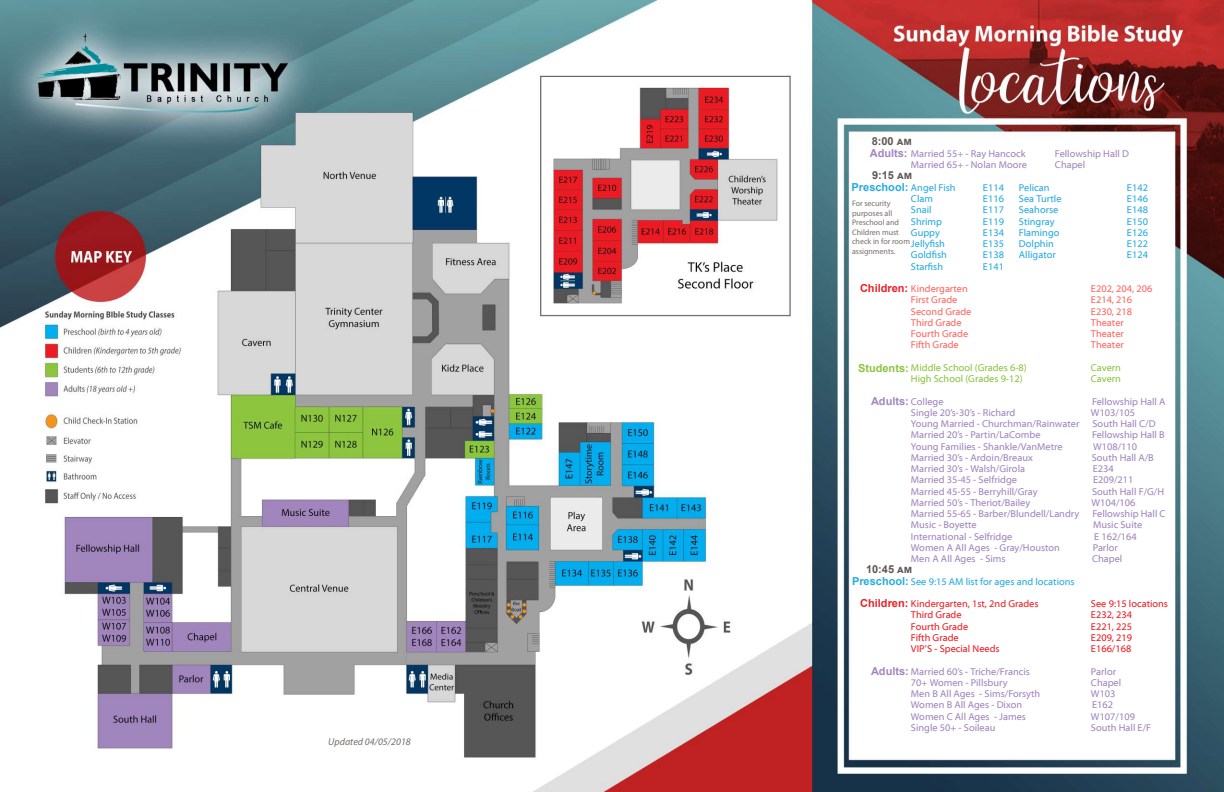
<style>
.page{position:relative;width:1224px;height:792px;background:#fff}
.page>*{position:absolute;margin:0;border:0;box-sizing:border-box;transform-origin:0 0}
.t1{font:700 11px "Arial";color:#615754}
.t2{font:700 11px "Arial";color:#27abe2}
.t3{font:700 11px "Arial";color:#a186be}
.t4{font:10px "Myriad Web Pro";color:#a186be}
.t5{font:10px "Myriad Web Pro";color:#27abe2}
.t6{font:10px "Myriad Web Pro";color:#ed1f26}
.t7{font:10px "Myriad Web Pro";color:#ff6660}
.t8{font:10px "Myriad Web Pro";color:#8cc540}
.t9{font:italic 10px "Myriad Pro";color:#766c6a}
.t10{font:8px/9.6px "Myriad Pro";color:#766c6a}
.s1{font-family:"Arial";font-weight:700;font-size:11px}
.s2{font-family:"Myriad Web Pro";font-weight:400;font-size:10px}
.s3{font-family:"Arial";font-weight:700;font-size:11px;color:#ed1f26}
</style>
<div class="page">
<img style="left:0;top:0;width:1224px;height:792px">
<p class="t9" style="left:328px;top:735px;width:84px">Updated 04/05/2018</p>
<p class="t1" style="left:872px;top:134px;width:42px">8:00 am</p>
<p class="t1" style="left:872px;top:167px;width:42px">9:15 am</p>
<p class="t4" style="left:870px;top:148px;width:157px"><span class="s1">Adults:</span> Married 55+ - Ray Hancock</p>
<p class="t2" style="left:852px;top:179px;width:106px">Preschool: <span class="s2">Angel Fish</span></p>
<p class="t4" style="left:1055px;top:148px;width:76px">Fellowship Hall D</p>
<p class="t4" style="left:911px;top:160px;width:118px">Married 65+ - Nolan Moore</p>
<p class="t4" style="left:1055px;top:160px;width:32px">Chapel</p>
<p class="t5" style="left:983px;top:182px;width:23px">E114</p>
<p class="t5" style="left:1019px;top:182px;width:32px">Pelican</p>
<p class="t5" style="left:1127px;top:182px;width:23px">E142</p>
<p class="t5" style="left:911px;top:193px;width:24px">Clam</p>
<p class="t5" style="left:983px;top:193px;width:23px">E116</p>
<p class="t5" style="left:1019px;top:193px;width:44px">Sea Turtle</p>
<p class="t5" style="left:1127px;top:193px;width:23px">E146</p>
<p class="t5" style="left:911px;top:205px;width:22px">Snail</p>
<p class="t5" style="left:983px;top:205px;width:23px">E117</p>
<p class="t5" style="left:1019px;top:205px;width:41px">Seahorse</p>
<p class="t5" style="left:1127px;top:205px;width:23px">E148</p>
<p class="t5" style="left:911px;top:216px;width:33px">Shrimp</p>
<p class="t5" style="left:983px;top:216px;width:23px">E119</p>
<p class="t5" style="left:1019px;top:216px;width:37px">Stingray</p>
<p class="t5" style="left:1127px;top:216px;width:23px">E150</p>
<p class="t5" style="left:911px;top:227px;width:31px">Guppy</p>
<p class="t5" style="left:983px;top:227px;width:23px">E134</p>
<p class="t5" style="left:1019px;top:227px;width:42px">Flamingo</p>
<p class="t5" style="left:1127px;top:227px;width:23px">E126</p>
<p class="t5" style="left:911px;top:238px;width:36px">Jellyfish</p>
<p class="t5" style="left:983px;top:238px;width:23px">E135</p>
<p class="t5" style="left:1019px;top:238px;width:36px">Dolphin</p>
<p class="t5" style="left:1127px;top:238px;width:23px">E122</p>
<p class="t5" style="left:911px;top:250px;width:38px">Goldfish</p>
<p class="t5" style="left:983px;top:250px;width:23px">E138</p>
<p class="t5" style="left:1019px;top:250px;width:38px">Alligator</p>
<p class="t5" style="left:1127px;top:250px;width:23px">E124</p>
<p class="t5" style="left:911px;top:261px;width:34px">Starfish</p>
<p class="t5" style="left:983px;top:261px;width:23px">E141</p>
<p class="t7" style="left:1091px;top:283px;width:63px">E202, 204, 206</p>
<p class="t7" style="left:911px;top:295px;width:48px">First Grade</p>
<p class="t7" style="left:1091px;top:295px;width:43px">E214, 216</p>
<p class="t7" style="left:911px;top:306px;width:62px">Second Grade</p>
<p class="t7" style="left:1091px;top:306px;width:43px">E230, 218</p>
<p class="t7" style="left:911px;top:317px;width:52px">Third Grade</p>
<p class="t7" style="left:1091px;top:317px;width:34px">Theater</p>
<p class="t7" style="left:911px;top:328px;width:59px">Fourth Grade</p>
<p class="t7" style="left:1091px;top:328px;width:34px">Theater</p>
<p class="t7" style="left:911px;top:340px;width:49px">Fifth Grade</p>
<p class="t7" style="left:1091px;top:340px;width:34px">Theater</p>
<p class="t8" style="left:1091px;top:362px;width:32px">Cavern</p>
<p class="t8" style="left:911px;top:373px;width:113px">High School (Grades 9-12)</p>
<p class="t8" style="left:1091px;top:373px;width:32px">Cavern</p>
<p class="t4" style="left:1092px;top:396px;width:75px">Fellowship Hall A</p>
<p class="t4" style="left:911px;top:407px;width:106px">Single 20’s-30’s - Richard</p>
<p class="t4" style="left:1091px;top:407px;width:46px">W103/105</p>
<p class="t4" style="left:911px;top:418px;width:170px">Young Married - Churchman/Rainwater</p>
<p class="t4" style="left:1093px;top:418px;width:65px">South Hall C/D</p>
<p class="t4" style="left:911px;top:430px;width:131px">Married 20’s - Partin/LaCombe</p>
<p class="t4" style="left:1092px;top:430px;width:74px">Fellowship Hall B</p>
<p class="t4" style="left:911px;top:441px;width:153px">Young Families - Shankle/VanMetre</p>
<p class="t4" style="left:1093px;top:441px;width:46px">W108/110</p>
<p class="t4" style="left:911px;top:452px;width:123px">Married 30’s - Ardoin/Breaux</p>
<p class="t4" style="left:1092px;top:452px;width:64px">South Hall A/B</p>
<p class="t4" style="left:911px;top:463px;width:116px">Married 30’s - Walsh/Girola</p>
<p class="t4" style="left:1093px;top:463px;width:23px">E234</p>
<p class="t4" style="left:911px;top:475px;width:108px">Married 35-45 - Selfridge</p>
<p class="t4" style="left:1093px;top:475px;width:42px">E209/211</p>
<p class="t4" style="left:911px;top:486px;width:128px">Married 45-55 - Berryhill/Gray</p>
<p class="t4" style="left:1092px;top:486px;width:74px">South Hall F/G/H</p>
<p class="t4" style="left:911px;top:497px;width:121px">Married 50’s - Theriot/Bailey</p>
<p class="t4" style="left:1091px;top:497px;width:46px">W104/106</p>
<p class="t4" style="left:911px;top:508px;width:170px">Married 55-65 - Barber/Blundell/Landry</p>
<p class="t4" style="left:1093px;top:508px;width:75px">Fellowship Hall C</p>
<p class="t4" style="left:911px;top:520px;width:67px">Music - Boyette</p>
<p class="t4" style="left:1093px;top:520px;width:51px">Music Suite</p>
<p class="t4" style="left:911px;top:531px;width:103px">International - Selfridge</p>
<p class="t4" style="left:1094px;top:531px;width:44px">E 162/164</p>
<p class="t4" style="left:911px;top:542px;width:151px">Women A All Ages - Gray/Houston</p>
<p class="t4" style="left:1093px;top:542px;width:27px">Parlor</p>
<p class="t4" style="left:911px;top:554px;width:96px">Men A All Ages - Sims</p>
<p class="t4" style="left:1092px;top:554px;width:32px">Chapel</p>
<p class="t6" style="left:1091px;top:599px;width:79px">See 9:15 locations</p>
<p class="t6" style="left:911px;top:610px;width:52px">Third Grade</p>
<p class="t6" style="left:1091px;top:610px;width:43px">E232, 234</p>
<p class="t6" style="left:911px;top:621px;width:59px">Fourth Grade</p>
<p class="t6" style="left:1091px;top:621px;width:43px">E221, 225</p>
<p class="t6" style="left:911px;top:632px;width:49px">Fifth Grade</p>
<p class="t6" style="left:1091px;top:632px;width:43px">E209, 219</p>
<p class="t6" style="left:911px;top:644px;width:90px">VIP’S - Special Needs</p>
<p class="t6" style="left:1091px;top:644px;width:42px">E166/168</p>
<p class="t4" style="left:1091px;top:666px;width:27px">Parlor</p>
<p class="t4" style="left:911px;top:677px;width:98px">70+ Women - Pillsbury</p>
<p class="t4" style="left:1091px;top:677px;width:32px">Chapel</p>
<p class="t4" style="left:911px;top:688px;width:131px">Men B All Ages - Sims/Forsyth</p>
<p class="t4" style="left:1091px;top:688px;width:26px">W103</p>
<p class="t4" style="left:911px;top:700px;width:113px">Women B All Ages - Dixon</p>
<p class="t4" style="left:1092px;top:700px;width:23px">E162</p>
<p class="t4" style="left:911px;top:711px;width:117px">Women C All Ages - James</p>
<p class="t4" style="left:1091px;top:711px;width:46px">W107/109</p>
<p class="t4" style="left:911px;top:722px;width:86px">Single 50+ - Soileau</p>
<p class="t4" style="left:1091px;top:722px;width:62px">South Hall E/F</p>
<p class="t10" style="left:852px;top:198px;width:59px">For security purposes all<br>Preschool and<br>Children must check in for room assignments.</p>
<p class="t7" style="left:860px;top:283px;width:109px"><span class="s3">Children:</span> Kindergarten</p>
<p class="t8" style="left:858px;top:362px;width:170px"><span class="s1">Students:</span> Middle School (Grades 6-8)</p>
<p class="t3" style="left:871px;top:393px;width:74px">Adults: <span class="s2">College</span></p>
<p class="t1" style="left:866px;top:561px;width:48px">10:45 am</p>
<p class="t5" style="left:852px;top:576px;width:224px"><span class="s1">Preschool:</span> See 9:15 AM list for ages and locations</p>
<p class="t6" style="left:860px;top:599px;width:180px"><span class="s1">Children:</span> Kindergarten, 1st, 2nd Grades</p>
<p class="t4" style="left:871px;top:666px;width:160px"><span class="s1">Adults:</span> Married 60’s - Triche/Francis</p>
</div>
